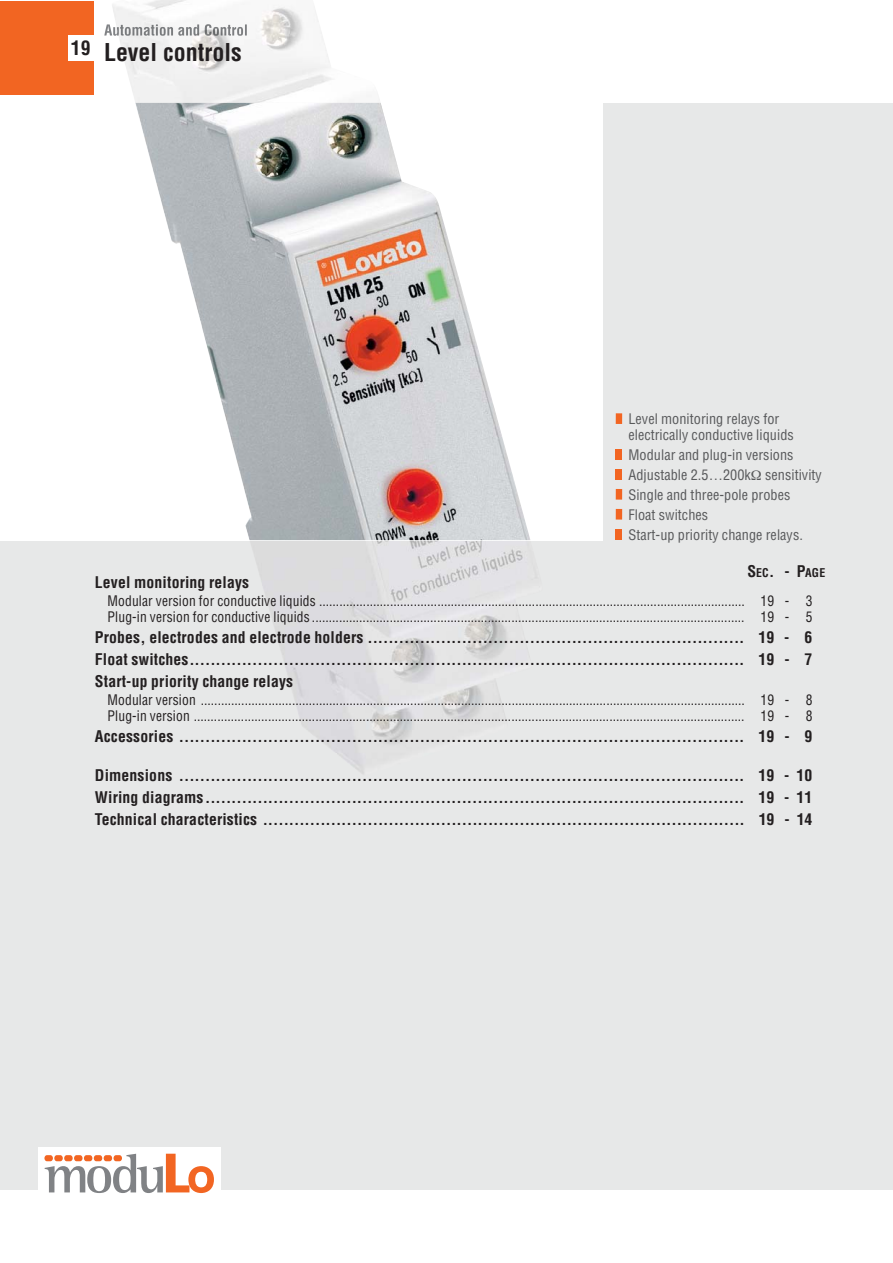
<style>
.page{position:relative;width:893px;height:1263px;background:#fff}
.page>*{position:absolute;margin:0;border:0;box-sizing:border-box;transform-origin:0 0}
.t1{font:700 condensed 24px "Helvetica";color:#231f20}
.t2{font:700 condensed 19.5px "Helvetica";color:#231f20}
.t3{font:700 condensed 15.75px/22px "Helvetica";letter-spacing:.01em;color:#231f20;text-align:justify}
.t4{font:condensed 14.25px/16.5px "Helvetica";letter-spacing:.01em;color:#231f20;scale:.95 1}
.t5{font:condensed 14.25px/20px "Helvetica";letter-spacing:.005em;color:#58595b}
.t6{font:700 condensed 11.85px "Helvetica";color:#231f20}
.s1{font-size:15.75px}
</style>
<div class="page">
<div style="left:0;top:103px;width:893px;height:1087px;background:#e7e8e8"></div>
<img style="left:112px;top:1px;width:269px;height:102px">
<img style="left:135px;top:540px;width:408px;height:234px">
<div style="left:0;top:103px;width:603px;height:437px;background:#fff"></div>
<img style="left:135px;top:103px;width:395px;height:437px">
<div style="left:616px;top:413px;width:6px;height:11px;background:#f26522"></div>
<div style="left:616px;top:449px;width:6px;height:11px;background:#f26522"></div>
<div style="left:616px;top:469px;width:6px;height:11px;background:#f26522"></div>
<div style="left:616px;top:489px;width:6px;height:11px;background:#f26522"></div>
<div style="left:616px;top:509px;width:6px;height:11px;background:#f26522"></div>
<div style="left:616px;top:529px;width:6px;height:11px;background:#f26522"></div>
<svg style="left:104px;top:24px;width:12px;height:12px"></svg>
<img style="left:116px;top:24px;width:95px;height:12px">
<div style="left:0;top:1px;width:93px;height:93px;background:#f26522"></div>
<div style="left:68px;top:35px;width:28px;height:25px;background:#fff"></div>
<div style="left:38px;top:1147px;width:183px;height:68px;background:#fff"></div>
<svg style="left:45px;top:1154px;width:169px;height:39px"></svg>
<div style="left:44px;top:1155px;width:9px;height:6px;background:#f26522;border-radius:3px"></div>
<div style="left:54px;top:1155px;width:9px;height:6px;background:#f26522;border-radius:3px"></div>
<div style="left:64px;top:1155px;width:9px;height:6px;background:#f26522;border-radius:3px"></div>
<div style="left:74px;top:1155px;width:9px;height:6px;background:#f26522;border-radius:3px"></div>
<div style="left:84px;top:1155px;width:8px;height:6px;background:#f26522;border-radius:3px"></div>
<div style="left:94px;top:1155px;width:8px;height:6px;background:#f26522;border-radius:3px"></div>
<div style="left:104px;top:1155px;width:8px;height:6px;background:#f26522;border-radius:3px"></div>
<div style="left:114px;top:1155px;width:8px;height:6px;background:#f26522;border-radius:3px"></div>
<p class="t2" style="left:71px;top:40px;width:21px">19</p>
<h1 class="t1" style="left:104px;top:43px;width:139px">Level controls</h1>
<p class="t5" style="left:628px;top:412px;width:167px;line-height:15.8px">Level monitoring relays for electrically conductive liquids</p>
<p class="t5" style="left:628px;top:446px;width:195px">Modular and plug-in versions<br>Adjustable 2.5…200k sensitivity<br>Single and three-pole probes<br>Float switches<br>Start-up priority change relays.</p>
<p class="t6" style="left:747px;top:568px;width:79px"><span class="s1">S</span>EC<span class="s1">. - P</span>AGE</p>
<p class="t3" style="left:95px;top:573px;width:156px">Level monitoring relays</p>
<p class="t4" style="left:108px;top:594px;width:743px">Modular version for conductive liquids .............................................................................................................................. 19 - 3<br>Plug-in version for conductive liquids ................................................................................................................................ 19 - 5</p>
<p class="t3" style="left:95px;top:628px;width:719px">Probes, electrodes and electrode holders ........................................................................ 19 - 6<br>Float switches.......................................................................................................... 19 - 7<br>Start-up priority change relays</p>
<p class="t4" style="left:108px;top:693px;width:743px">Modular version ................................................................................................................................................................. 19 - 8<br>Plug-in version ................................................................................................................................................................... 19 - 8</p>
<p class="t3" style="left:95px;top:727px;width:719px">Accessories ............................................................................................................ 19 - 9</p>
<p class="t3" style="left:95px;top:765px;width:719px">Dimensions ............................................................................................................ 19 - 10<br>Wiring diagrams....................................................................................................... 19 - 11<br>Technical characteristics ............................................................................................ 19 - 14</p>
</div>
